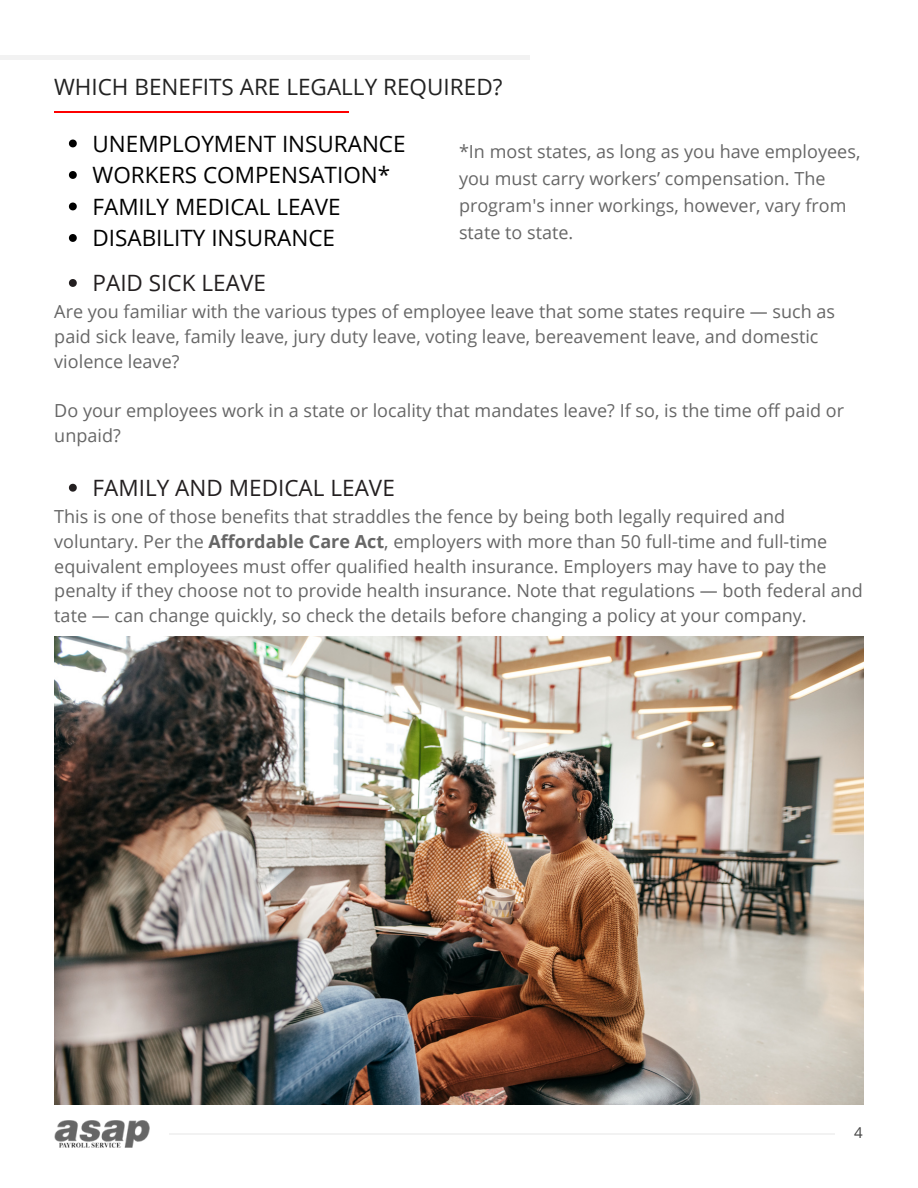
<style>
.page{position:relative;width:918px;height:1188px;background:#fff}
.page>*{position:absolute;margin:0;border:0;box-sizing:border-box;transform-origin:0 0}
.t1{font:22.5px/31.5px "Open Sans";color:#000}
.t2{font:22.5px "Open Sans";color:#231f20}
.t3{font:22.5px "Open Sans";color:#222}
.t4{font:18px/24.8px "Open Sans";color:#666}
.t5{font:15px "Open Sans";color:#444}
.s1{font-weight:700}
</style>
<div class="page">
<img style="left:54px;top:1120px;width:96px;height:28px">
<div style="left:0;top:55px;width:529px;height:5px;background:#f2f2f2"></div>
<hr style="left:54px;top:111px;width:295px;height:1px;background:#fe0000">
<hr style="left:169px;top:1133px;width:666px;height:2px;background:#f2f2f2">
<img style="left:54px;top:636px;width:810px;height:468px">
<svg style="left:69px;top:140px;width:8px;height:7px"></svg>
<svg style="left:69px;top:171px;width:8px;height:8px"></svg>
<svg style="left:69px;top:203px;width:8px;height:7px"></svg>
<svg style="left:69px;top:234px;width:8px;height:8px"></svg>
<svg style="left:69px;top:279px;width:8px;height:8px"></svg>
<svg style="left:69px;top:484px;width:8px;height:8px"></svg>
<p class="t3" style="left:54px;top:71px;width:450px">WHICH BENEFITS ARE LEGALLY REQUIRED?</p>
<p class="t1" style="left:93px;top:127px;width:315px">UNEMPLOYMENT INSURANCE<br>WORKERS COMPENSATION*<br>FAMILY MEDICAL LEAVE<br>DISABILITY INSURANCE</p>
<p class="t2" style="left:93px;top:267px;width:175px">PAID SICK LEAVE</p>
<p class="t4" style="left:459px;top:137px;width:403px;line-height:27px">*In most states, as long as you have employees, you must carry workers’ compensation. The program's inner workings, however, vary from state to state.</p>
<p class="t4" style="left:54px;top:299px;width:782px">Are you familiar with the various types of employee leave that some states require — such as paid sick leave, family leave, jury duty leave, voting leave, bereavement leave, and domestic violence leave?</p>
<p class="t4" style="left:54px;top:398px;width:791px">Do your employees work in a state or locality that mandates leave? If so, is the time off paid or unpaid?</p>
<p class="t2" style="left:93px;top:472px;width:304px">FAMILY AND MEDICAL LEAVE</p>
<p class="t4" style="left:54px;top:504px;width:810px">This is one of those benefits that straddles the fence by being both legally required and voluntary. Per the <span class="s1">Affordable Care Act</span>, employers with more than 50 full-time and full-time equivalent employees must offer qualified health insurance. Employers may have to pay the penalty if they choose not to provide health insurance. Note that regulations — both federal and tate — can change quickly, so check the details before changing a policy at your company.</p>
<p class="t5" style="left:854px;top:1122px;width:10px">4</p>
</div>
